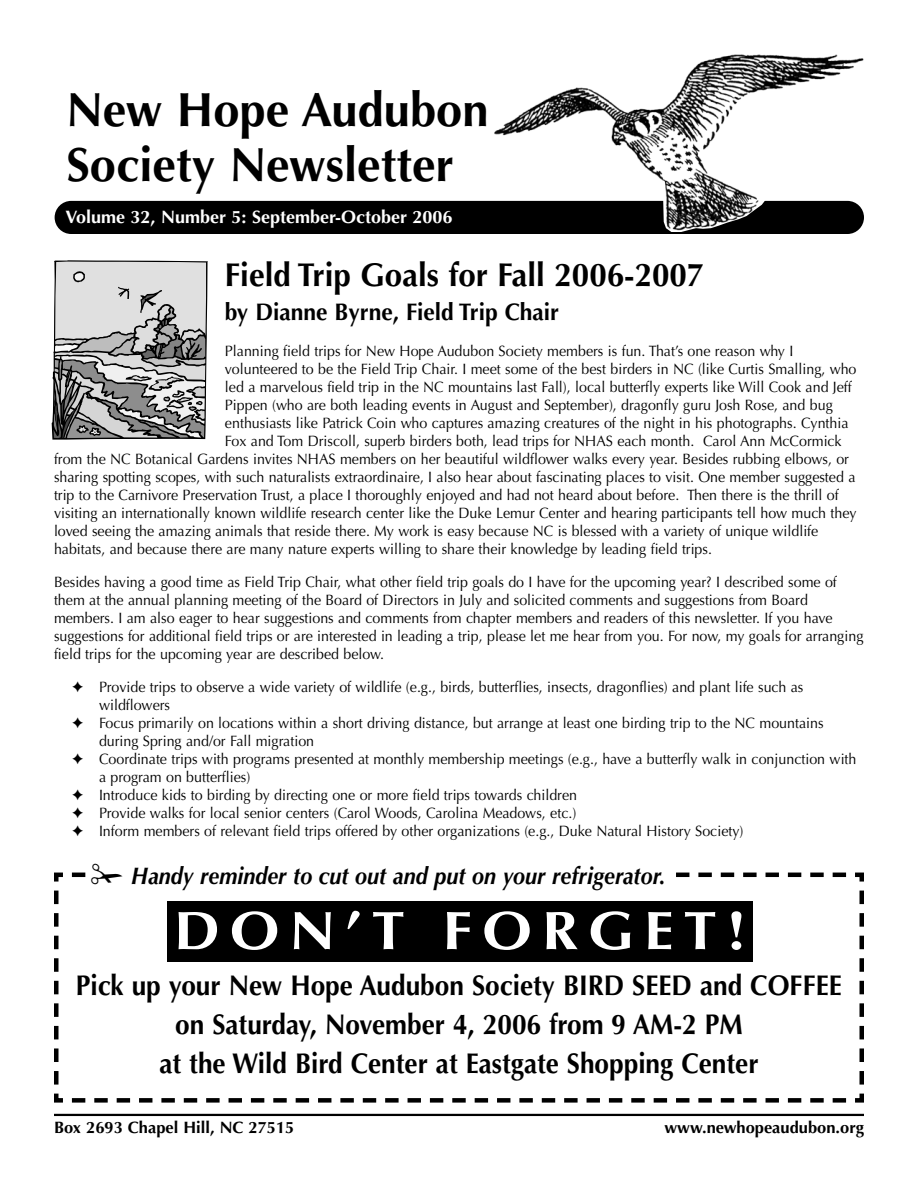
<style>
.page{position:relative;width:918px;height:1188px;background:#fff}
.page>*{position:absolute;margin:0;border:0;box-sizing:border-box;transform-origin:0 0}
.t1{font:700 54px "Optima";letter-spacing:.165em;color:#fff;scale:1.1 1}
.t2{font:700 48px/55.5px "Optima";color:#000}
.t3{font:700 33px "Optima";color:#000;scale:.95 1}
.t4{font:700 28.5px/39px "Optima";color:#000;text-align:center;scale:.92 1}
.t5{font:italic 700 24px "Optima";color:#000;scale:.9 1}
.t6{font:700 24px "Optima";color:#000;scale:.95 1}
.t7{font:700 18px "Optima";color:#fff}
.t8{font:700 16.5px "Optima";color:#000}
.t9{font:15px/18px "Optima";color:#000;scale:.95 1}
</style>
<div class="page">
<hr style="left:54px;top:1114px;width:810px;height:2px;background:#000">
<div style="left:55px;top:201px;width:809px;height:33px;background:#000;border-radius:17px"></div>
<img style="left:492px;top:54px;width:372px;height:178px">
<svg style="left:52px;top:260px;width:156px;height:180px;background:#a6a6a6"></svg>
<svg style="left:54px;top:872px;width:810px;height:231px"></svg>
<div style="left:90px;top:863px;width:580px;height:39px;background:#fff"></div>
<div style="left:167px;top:901px;width:586px;height:61px;background:#000"></div>
<h2 class="t2" style="left:66px;top:86px;width:424px">New Hope Audubon<br>Society Newsletter</h2>
<p class="t7" style="left:65px;top:209px;width:389px">Volume 32, Number 5: September-October 2006</p>
<h3 class="t3" style="left:225px;top:261px;width:506px">Field Trip Goals for Fall 2006-2007</h3>
<h3 class="t6" style="left:225px;top:302px;width:353px">by Dianne Byrne, Field Trip Chair</h3>
<p class="t9" style="left:225px;top:344px;width:600px">Planning field trips for New Hope Audubon Society members is fun. That’s one reason why I</p>
<p class="t9" style="left:225px;top:362px;width:666px">volunteered to be the Field Trip Chair. I meet some of the best birders in NC (like Curtis Smalling, who</p>
<p class="t9" style="left:225px;top:380px;width:661px">led a marvelous field trip in the NC mountains last Fall), local butterfly experts like Will Cook and Jeff</p>
<p class="t9" style="left:225px;top:398px;width:641px">Pippen (who are both leading events in August and September), dragonfly guru Josh Rose, and bug</p>
<p class="t9" style="left:225px;top:416px;width:658px">enthusiasts like Patrick Coin who captures amazing creatures of the night in his photographs. Cynthia</p>
<p class="t9" style="left:225px;top:434px;width:651px">Fox and Tom Driscoll, superb birders both, lead trips for NHAS each month. Carol Ann McCormick</p>
<p class="t9" style="left:54px;top:452px;width:838px">from the NC Botanical Gardens invites NHAS members on her beautiful wildflower walks every year. Besides rubbing elbows, or</p>
<p class="t9" style="left:54px;top:470px;width:845px">sharing spotting scopes, with such naturalists extraordinaire, I also hear about fascinating places to visit. One member suggested a</p>
<p class="t9" style="left:54px;top:488px;width:828px">trip to the Carnivore Preservation Trust, a place I thoroughly enjoyed and had not heard about before. Then there is the thrill of</p>
<p class="t9" style="left:54px;top:506px;width:846px">visiting an internationally known wildlife research center like the Duke Lemur Center and hearing participants tell how much they</p>
<p class="t9" style="left:54px;top:524px;width:806px">loved seeing the amazing animals that reside there. My work is easy because NC is blessed with a variety of unique wildlife</p>
<p class="t9" style="left:54px;top:542px;width:694px">habitats, and because there are many nature experts willing to share their knowledge by leading field trips.</p>
<p class="t9" style="left:54px;top:575px;width:854px">Besides having a good time as Field Trip Chair, what other field trip goals do I have for the upcoming year? I described some of them at the annual planning meeting of the Board of Directors in July and solicited comments and suggestions from Board members. I am also eager to hear suggestions and comments from chapter members and readers of this newsletter. If you have suggestions for additional field trips or are interested in leading a trip, please let me hear from you. For now, my goals for arranging field trips for the upcoming year are described below.</p>
<p class="t9" style="left:72px;top:680px;width:771px">✦ Provide trips to observe a wide variety of wildlife (e.g., birds, butterflies, insects, dragonflies) and plant life such as</p>
<p class="t9" style="left:99px;top:698px;width:76px">wildflowers</p>
<p class="t9" style="left:72px;top:716px;width:793px">✦ Focus primarily on locations within a short driving distance, but arrange at least one birding trip to the NC mountains</p>
<p class="t9" style="left:99px;top:734px;width:228px">during Spring and/or Fall migration</p>
<p class="t9" style="left:72px;top:752px;width:827px">✦ Coordinate trips with programs presented at monthly membership meetings (e.g., have a butterfly walk in conjunction with</p>
<p class="t9" style="left:99px;top:770px;width:161px">a program on butterflies)</p>
<p class="t9" style="left:72px;top:788px;width:533px">✦ Introduce kids to birding by directing one or more field trips towards children</p>
<p class="t9" style="left:72px;top:806px;width:532px">✦ Provide walks for local senior centers (Carol Woods, Carolina Meadows, etc.)</p>
<p class="t9" style="left:72px;top:824px;width:708px">✦ Inform members of relevant field trips offered by other organizations (e.g., Duke Natural History Society)</p>
<h3 class="t5" style="left:90px;top:866px;width:641px">✁ Handy reminder to cut out and put on your refrigerator.</h3>
<h1 class="t1" style="left:174px;top:908px;width:522px">DON’T FORGET!</h1>
<h3 class="t4" style="left:76px;top:969px;width:834px">Pick up your New Hope Audubon Society BIRD SEED and COFFEE on Saturday, November 4, 2006 from 9 AM-2 PM<br>at the Wild Bird Center at Eastgate Shopping Center</h3>
<p class="t8" style="left:54px;top:1120px;width:242px">Box 2693 Chapel Hill, NC 27515</p>
<p class="t8" style="left:664px;top:1120px;width:201px">www.newhopeaudubon.org</p>
</div>
